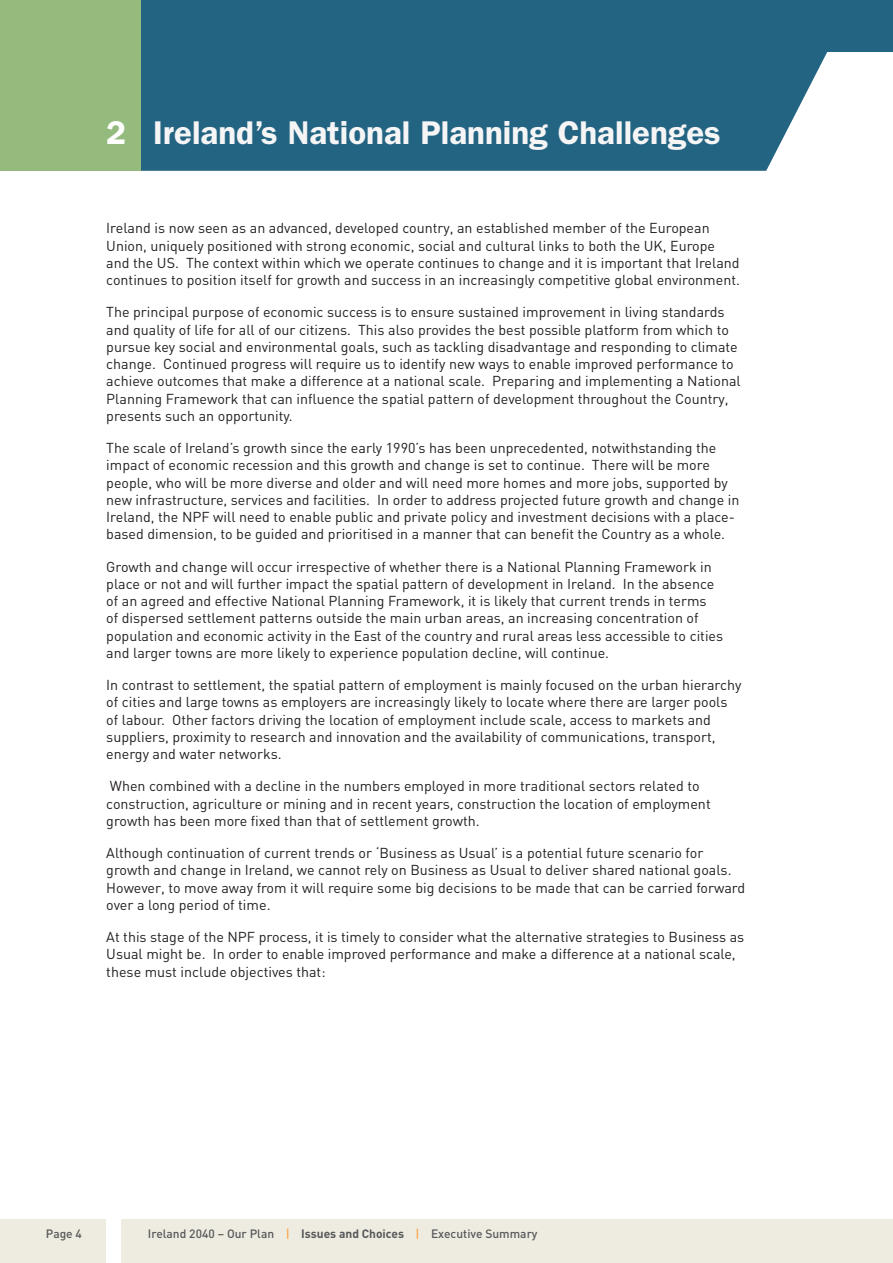
<style>
.page{position:relative;width:893px;height:1263px;background:#fff}
.page>*{position:absolute;margin:0;border:0;box-sizing:border-box;transform-origin:0 0}
.Paragraph_Style_3{font:600 33px "Franklin Gothic LT";color:#f5f5f6}
.Paragraph_Style_1{font:14.25px/17.2px "DIN";color:#231f20}
.t1{font:500 12px "DIN";color:#57585a}
.s1{color:#fff}
.s2{color:#f9a64a}
.s3{font-weight:700}
</style>
<div class="page">
<div style="left:0;top:1220px;width:893px;height:43px;background:#eeece1"></div>
<div style="left:106px;top:1220px;width:15px;height:43px;background:#fff"></div>
<div style="left:141px;top:0;width:713px;height:171px;background:#246483"></div>
<div style="left:800px;top:0;width:93px;height:51px;background:#246483"></div>
<div style="left:0;top:0;width:141px;height:171px;background:#94ba7d"></div>
<hr style="left:892px;top:1219px;width:1px;height:44px;background:#eeece1">
<p class="Paragraph_Style_3" style="left:106px;top:113px;width:616px"><span class="s1">2</span> Ireland’s National Planning Challenges</p>
<p class="Paragraph_Style_1" style="left:106px;top:219px;width:635px">Ireland is now seen as an advanced, developed country, an established member of the European Union, uniquely positioned with strong economic, social and cultural links to both the UK, Europe and the US. The context within which we operate continues to change and it is important that Ireland continues to position itself for growth and success in an increasingly competitive global environment.</p>
<p class="Paragraph_Style_1" style="left:106px;top:303px;width:636px">The principal purpose of economic success is to ensure sustained improvement in living standards and quality of life for all of our citizens. This also provides the best possible platform from which to pursue key social and environmental goals, such as tackling disadvantage and responding to climate change. Continued progress will require us to identify new ways to enable improved performance to achieve outcomes that make a difference at a national scale. Preparing and implementing a National Planning Framework that can influence the spatial pattern of development throughout the Country, presents such an opportunity.</p>
<p class="Paragraph_Style_1" style="left:106px;top:439px;width:635px">The scale of Ireland’s growth since the early 1990’s has been unprecedented, notwithstanding the impact of economic recession and this growth and change is set to continue. There will be more people, who will be more diverse and older and will need more homes and more jobs, supported by new infrastructure, services and facilities. In order to address projected future growth and change in Ireland, the NPF will need to enable public and private policy and investment decisions with a place&shy;based dimension, to be guided and prioritised in a manner that can benefit the Country as a whole.</p>
<p class="Paragraph_Style_1" style="left:106px;top:558px;width:618px">Growth and change will occur irrespective of whether there is a National Planning Framework in place or not and will further impact the spatial pattern of development in Ireland. In the absence of an agreed and effective National Planning Framework, it is likely that current trends in terms<br>of dispersed settlement patterns outside the main urban areas, an increasing concentration of population and economic activity in the East of the country and rural areas less accessible to cities and larger towns are more likely to experience population decline, will continue.</p>
<p class="Paragraph_Style_1" style="left:106px;top:676px;width:637px">In contrast to settlement, the spatial pattern of employment is mainly focused on the urban hierarchy of cities and large towns as employers are increasingly likely to locate where there are larger pools of labour. Other factors driving the location of employment include scale, access to markets and suppliers, proximity to research and innovation and the availability of communications, transport, energy and water networks.</p>
<p class="Paragraph_Style_1" style="left:106px;top:777px;width:606px">When combined with a decline in the numbers employed in more traditional sectors related to construction, agriculture or mining and in recent years, construction the location of employment growth has been more fixed than that of settlement growth.</p>
<p class="Paragraph_Style_1" style="left:106px;top:844px;width:640px">Although continuation of current trends or ‘Business as Usual’ is a potential future scenario for growth and change in Ireland, we cannot rely on Business as Usual to deliver shared national goals.<br>However, to move away from it will require some big decisions to be made that can be carried forward over a long period of time.</p>
<p class="Paragraph_Style_1" style="left:106px;top:928px;width:639px">At this stage of the NPF process, it is timely to consider what the alternative strategies to Business as<br>Usual might be. In order to enable improved performance and make a difference at a national scale, these must include objectives that:</p>
<p class="t1" style="left:46px;top:1226px;width:38px">Page 4</p>
<p class="t1" style="left:148px;top:1226px;width:391px">Ireland 2040 – Our Plan <span class="s2">|</span> <span class="s3">Issues and Choices</span> <span class="s2">|</span> Executive Summary</p>
</div>
